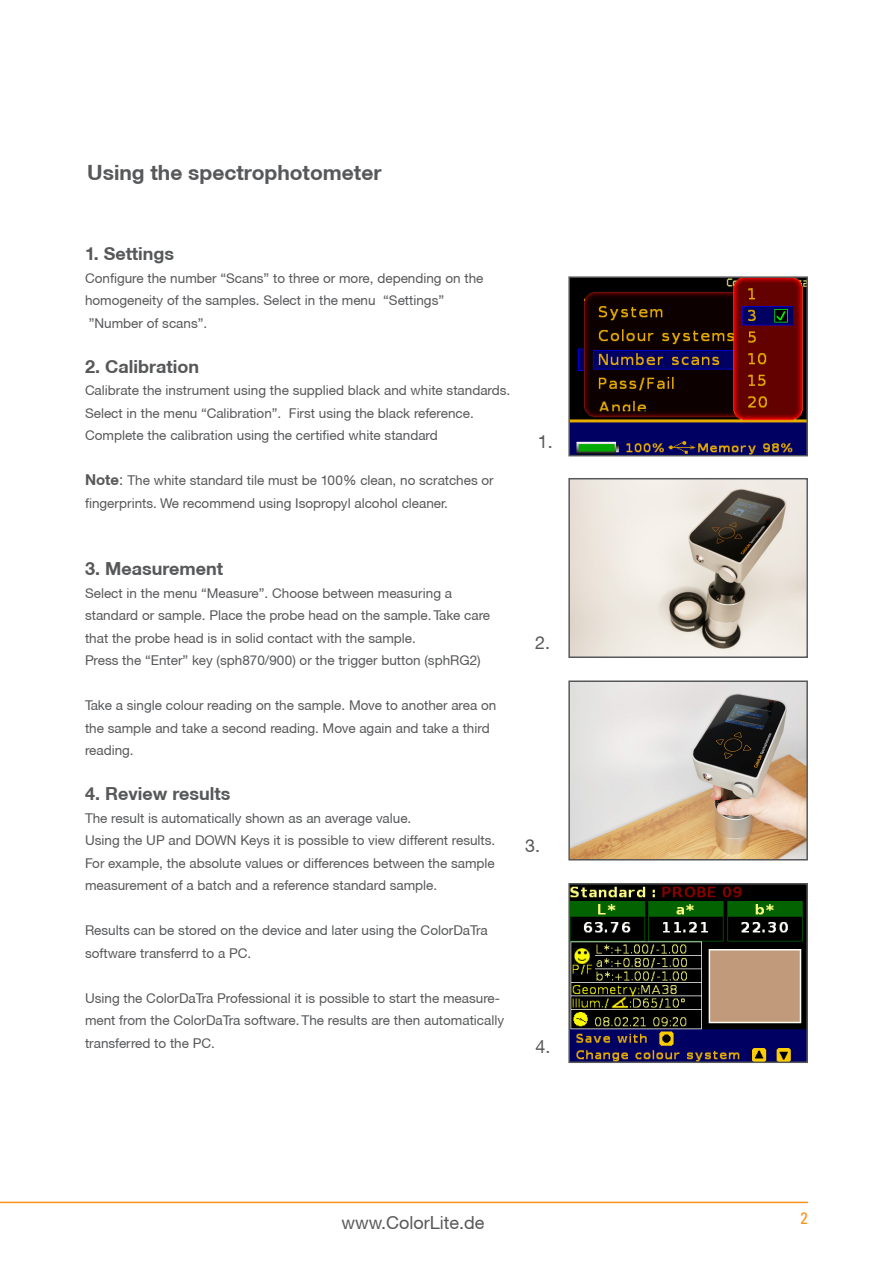
<style>
.page{position:relative;width:893px;height:1263px;background:#fff}
.page>*{position:absolute;margin:0;border:0;box-sizing:border-box;transform-origin:0 0}
.t1{font:700 21px "Helvetica Neue CE";color:#57585a}
.t2{font:700 18px "Helvetica Neue CE";color:#57585a}
.t3{font:18px "Helvetica Neue CE";color:#57585a}
.t4{font:condensed 16.5px "Univers";color:#f7931d}
.t5{font:13.5px/22.5px "Helvetica Neue CE";color:#57585a}
.s1{font-weight:700;font-size:15px}
.s2{font-size:15px}
</style>
<div class="page">
<hr style="left:0;top:1202px;width:808px;height:1px;background:#f7931d">
<img style="left:571px;top:481px;width:234px;height:174px">
<div style="left:568px;top:478px;width:240px;height:180px;border:2px solid #57585a"></div>
<img style="left:571px;top:886px;width:234px;height:174px">
<div style="left:568px;top:883px;width:240px;height:180px;border:2px solid #57585a"></div>
<img style="left:571px;top:683px;width:234px;height:174px">
<div style="left:568px;top:680px;width:240px;height:180px;border:2px solid #57585a"></div>
<img style="left:571px;top:279px;width:234px;height:174px">
<div style="left:568px;top:276px;width:240px;height:180px;border:2px solid #57585a"></div>
<h1 class="t1" style="left:87px;top:160px;width:296px">Using the spectrophotometer</h1>
<h2 class="t2" style="left:85px;top:243px;width:91px">1. Settings</h2>
<p class="t5" style="left:85px;top:267px;width:400px">Configure the number “Scans” to three or more, depending on the homogeneity of the samples. Select in the menu “Settings” ”Number of scans”.</p>
<h2 class="t2" style="left:85px;top:355px;width:115px">2. Calibration</h2>
<p class="t5" style="left:85px;top:379px;width:427px">Calibrate the instrument using the supplied black and white standards.<br>Select in the menu “Calibration”. First using the black reference.<br>Complete the calibration using the certified white standard</p>
<p class="t5" style="left:85px;top:469px;width:410px"><span class="s1">Note</span><span class="s2">:</span> The white standard tile must be 100% clean, no scratches or fingerprints. We recommend using Isopropyl alcohol cleaner.</p>
<h2 class="t3" style="left:538px;top:431px;width:17px">1.</h2>
<h2 class="t2" style="left:85px;top:558px;width:139px">3. Measurement</h2>
<p class="t5" style="left:85px;top:582px;width:407px">Select in the menu “Measure”. Choose between measuring a standard or sample. Place the probe head on the sample. Take care that the probe head is in solid contact with the sample.<br>Press the “Enter” key (sph870/900) or the trigger button (sphRG2)</p>
<p class="t5" style="left:85px;top:694px;width:413px">Take a single colour reading on the sample. Move to another area on the sample and take a second reading. Move again and take a third reading.</p>
<h2 class="t2" style="left:85px;top:783px;width:147px">4. Review results</h2>
<p class="t5" style="left:85px;top:807px;width:412px">The result is automatically shown as an average value.<br>Using the UP and DOWN Keys it is possible to view different results.<br>For example, the absolute values or differences between the sample measurement of a batch and a reference standard sample.</p>
<p class="t5" style="left:85px;top:919px;width:404px">Results can be stored on the device and later using the ColorDaTra software transferrd to a PC.</p>
<p class="t5" style="left:85px;top:987px;width:421px">Using the ColorDaTra Professional it is possible to start the measure&shy;ment from the ColorDaTra software. The results are then automatically transferred to the PC.</p>
<h2 class="t3" style="left:535px;top:632px;width:17px">2.</h2>
<h2 class="t3" style="left:525px;top:835px;width:17px">3.</h2>
<h2 class="t3" style="left:535px;top:1036px;width:17px">4.</h2>
<h2 class="t3" style="left:342px;top:1211px;width:144px">www.ColorLite.de</h2>
<p class="t4" style="left:801px;top:1207px;width:9px">2</p>
</div>
